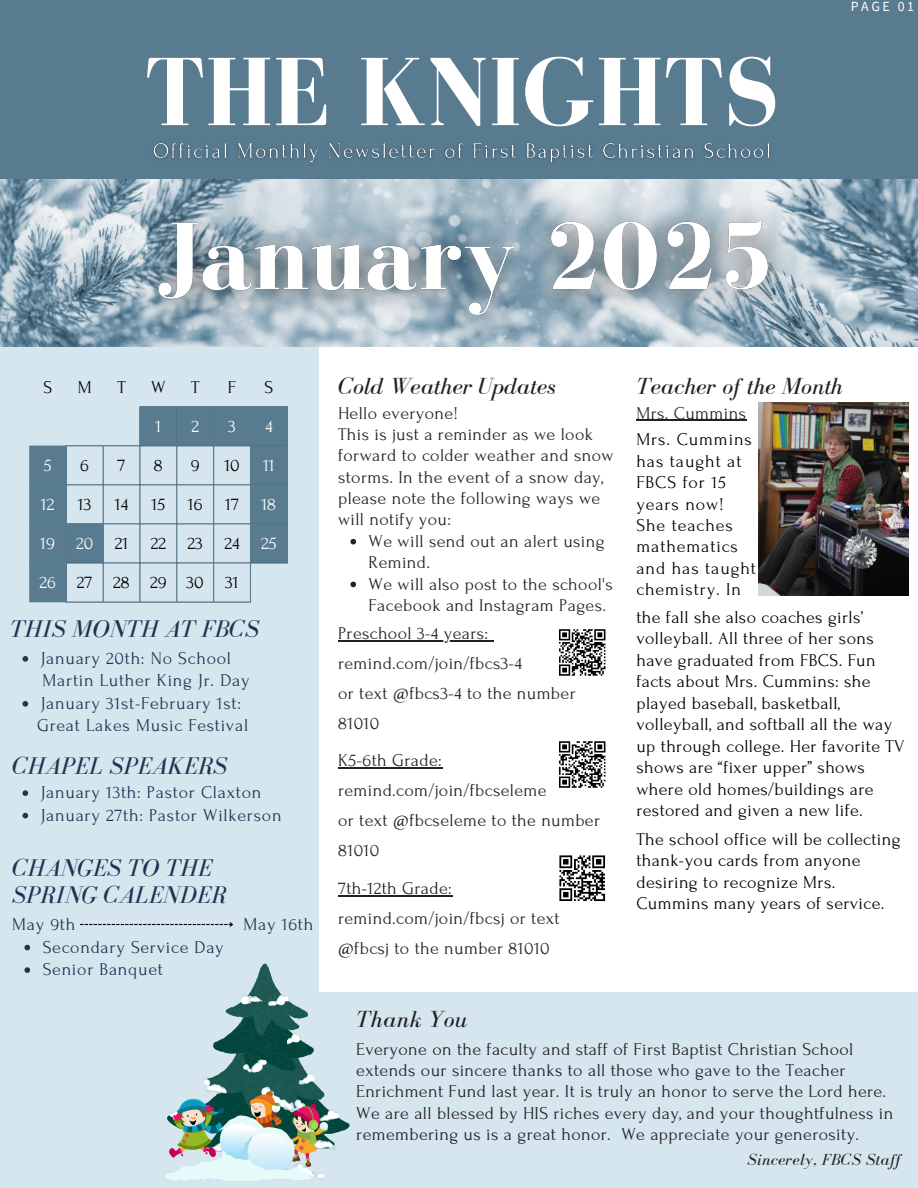
<style>
.page{position:relative;width:918px;height:1188px;background:#fff}
.page>*{position:absolute;margin:0;border:0;box-sizing:border-box;transform-origin:0 0}
.t1{font:700 99.6px "Bodoni FLF";color:#fff}
.t2{font:italic 24.9px/26.8px "Bodoni FLF";color:#1b3552}
.t3{font:italic 24px "Bodoni FLF";color:#222}
.t4{font:italic 24px "Bodoni FLF";letter-spacing:.02em;color:#222}
.t5{font:18px/21.3px "Forum";letter-spacing:.02em;color:#222}
.t6{font:18px/21.5px "Forum";letter-spacing:.02em;color:#000}
.t7{font:18px "Forum";letter-spacing:.04em;color:#1b3552}
.t8{font:18px/21.3px "Forum";letter-spacing:.05em;color:#000}
.t9{font:18px "Forum";color:#fff}
.t10{font:italic 16.5px "Bodoni FLF";letter-spacing:.02em;color:#222}
.t11{font:13.95px "Source Sans Pro";letter-spacing:.18em;color:#fff}
</style>
<div class="page">
<div style="left:0;top:328px;width:319px;height:860px;background:#d6e6ef"></div>
<div style="left:304px;top:992px;width:614px;height:196px;background:#d6e6ef"></div>
<img style="left:0;top:179px;width:918px;height:168px">
<svg style="left:203px;top:964px;width:147px;height:187px"></svg>
<img style="left:165px;top:1092px;width:162px;height:89px">
<svg style="left:350px;top:539px;width:6px;height:6px"></svg>
<svg style="left:350px;top:582px;width:6px;height:5px"></svg>
<svg style="left:30px;top:407px;width:257px;height:195px"></svg>
<hr style="left:66px;top:446px;width:1px;height:155px;background:#587b90">
<hr style="left:103px;top:446px;width:1px;height:155px;background:#587b90">
<hr style="left:139px;top:407px;width:2px;height:194px;background:#587b90">
<hr style="left:176px;top:407px;width:1px;height:194px;background:#587b90">
<hr style="left:213px;top:407px;width:1px;height:194px;background:#587b90">
<hr style="left:250px;top:407px;width:1px;height:194px;background:#587b90">
<hr style="left:287px;top:407px;width:1px;height:155px;background:#587b90">
<hr style="left:139px;top:406px;width:149px;height:1px;background:#587b90">
<hr style="left:66px;top:445px;width:222px;height:1px;background:#587b90">
<hr style="left:66px;top:484px;width:222px;height:1px;background:#587b90">
<hr style="left:66px;top:523px;width:222px;height:1px;background:#587b90">
<hr style="left:66px;top:562px;width:222px;height:2px;background:#587b90">
<hr style="left:66px;top:601px;width:185px;height:2px;background:#587b90">
<svg style="left:24px;top:945px;width:6px;height:5px"></svg>
<svg style="left:24px;top:967px;width:6px;height:6px"></svg>
<svg style="left:80px;top:922px;width:153px;height:5px"></svg>
<hr style="left:338px;top:640px;width:151px;height:1px;background:#222">
<hr style="left:338px;top:767px;width:104px;height:2px;background:#222">
<hr style="left:338px;top:895px;width:114px;height:1px;background:#222">
<svg style="left:559px;top:629px;width:47px;height:47px"></svg>
<svg style="left:559px;top:741px;width:47px;height:47px"></svg>
<svg style="left:559px;top:855px;width:46px;height:46px"></svg>
<div style="left:0;top:0;width:918px;height:179px;background:#587b90"></div>
<svg style="left:23px;top:656px;width:5px;height:6px"></svg>
<svg style="left:23px;top:701px;width:5px;height:6px"></svg>
<img style="left:153px;top:143px;width:617px;height:20px">
<img style="left:116px;top:180px;width:695px;height:167px">
<svg style="left:23px;top:790px;width:5px;height:6px"></svg>
<svg style="left:23px;top:813px;width:5px;height:5px"></svg>
<img style="left:759px;top:403px;width:149px;height:192px">
<hr style="left:636px;top:420px;width:110px;height:1px;background:#222">
<p class="t1" style="left:145px;top:38px;width:636px">THE KNIGHTS</p>
<h4 class="t11" style="left:851px;top:-2px;width:65px">PAGE 01</h4>
<p class="t6" style="left:43px;top:376px;width:10px">S</p>
<p class="t6" style="left:78px;top:376px;width:15px">M</p>
<p class="t6" style="left:117px;top:376px;width:10px">T</p>
<p class="t6" style="left:151px;top:376px;width:16px">W</p>
<p class="t6" style="left:191px;top:376px;width:10px">T</p>
<p class="t6" style="left:228px;top:376px;width:10px">F</p>
<p class="t6" style="left:264px;top:376px;width:10px">S</p>
<p class="t9" style="left:155px;top:417px;width:7px">1</p>
<p class="t9" style="left:191px;top:417px;width:9px">2</p>
<p class="t9" style="left:228px;top:417px;width:9px">3</p>
<p class="t9" style="left:265px;top:417px;width:9px">4</p>
<p class="t9" style="left:44px;top:455px;width:9px">5</p>
<p class="t6" style="left:80px;top:455px;width:10px">6</p>
<p class="t6" style="left:118px;top:455px;width:9px">7</p>
<p class="t6" style="left:154px;top:455px;width:11px">8</p>
<p class="t6" style="left:191px;top:455px;width:10px">9</p>
<p class="t6" style="left:224px;top:455px;width:17px">10</p>
<p class="t9" style="left:263px;top:456px;width:13px">11</p>
<p class="t9" style="left:41px;top:494px;width:15px">12</p>
<p class="t6" style="left:78px;top:494px;width:15px">13</p>
<p class="t6" style="left:115px;top:494px;width:15px">14</p>
<p class="t6" style="left:152px;top:494px;width:15px">15</p>
<p class="t6" style="left:188px;top:494px;width:16px">16</p>
<p class="t6" style="left:225px;top:494px;width:15px">17</p>
<p class="t9" style="left:261px;top:495px;width:16px">18</p>
<p class="t9" style="left:40px;top:533px;width:16px">19</p>
<p class="t9" style="left:76px;top:534px;width:19px">20</p>
<p class="t6" style="left:115px;top:533px;width:15px">21</p>
<p class="t6" style="left:151px;top:533px;width:17px">22</p>
<p class="t6" style="left:188px;top:533px;width:17px">23</p>
<p class="t6" style="left:224px;top:533px;width:17px">24</p>
<p class="t9" style="left:261px;top:534px;width:17px">25</p>
<p class="t9" style="left:39px;top:572px;width:18px">26</p>
<p class="t6" style="left:77px;top:572px;width:17px">27</p>
<p class="t6" style="left:113px;top:572px;width:18px">28</p>
<p class="t6" style="left:150px;top:572px;width:18px">29</p>
<p class="t6" style="left:187px;top:572px;width:19px">30</p>
<p class="t6" style="left:225px;top:572px;width:15px">31</p>
<p class="t2" style="left:10px;top:615px;width:250px">THIS MONTH AT FBCS</p>
<h3 class="t7" style="left:41px;top:648px;width:192px">January 20th: No School</h3>
<h6 class="t7" style="left:43px;top:671px;width:209px">Martin Luther King Jr. Day</h6>
<p class="t7" style="left:41px;top:693px;width:202px">January 31st-February 1st:</p>
<p class="t7" style="left:37px;top:716px;width:213px">Great Lakes Music Festival</p>
<p class="t2" style="left:12px;top:752px;width:217px">CHAPEL SPEAKERS</p>
<h6 class="t7" style="left:41px;top:783px;width:222px">January 13th: Pastor Claxton</h6>
<p class="t7" style="left:41px;top:805px;width:242px">January 27th: Pastor Wilkerson</p>
<h6 class="t2" style="left:12px;top:855px;width:216px">CHANGES TO THE<br>SPRING CALENDER</h6>
<h3 class="t7" style="left:12px;top:915px;width:65px">May 9th</h3>
<h3 class="t7" style="left:244px;top:915px;width:71px">May 16th</h3>
<p class="t7" style="left:43px;top:937px;width:183px">Secondary Service Day</p>
<h6 class="t7" style="left:43px;top:960px;width:122px">Senior Banquet</h6>
<h4 class="t3" style="left:338px;top:373px;width:219px">Cold Weather Updates</h4>
<p class="t5" style="left:338px;top:402px;width:277px">Hello everyone!<br>This is just a reminder as we look forward to colder weather and snow storms. In the event of a snow day, please note the following ways we will notify you:</p>
<h1 class="t5" style="left:369px;top:531px;width:237px">We will send out an alert using<br>Remind.</h1>
<p class="t5" style="left:369px;top:573px;width:246px">We will also post to the school's<br>Facebook and Instagram Pages.</p>
<p class="t5" style="left:338px;top:618px;width:239px;line-height:30px">Preschool 3-4 years: remind.com/join/fbcs3-4<br>or text @fbcs3-4 to the number<br>81010</p>
<h6 class="t5" style="left:338px;top:746px;width:264px;line-height:30px">K5-6th Grade: remind.com/join/fbcseleme<br>or text @fbcseleme to the number<br>81010</h6>
<h3 class="t5" style="left:338px;top:873px;width:223px;line-height:30px">7th-12th Grade: remind.com/join/fbcsj or text @fbcsj to the number 81010</h3>
<p class="t3" style="left:636px;top:373px;width:208px">Teacher of the Month</p>
<h6 class="t5" style="left:636px;top:403px;width:111px">Mrs. Cummins</h6>
<h6 class="t8" style="left:636px;top:429px;width:121px">Mrs. Cummins has taught at<br>FBCS for 15 years now!<br>She teaches mathematics and has taught chemistry. In</h6>
<h6 class="t6" style="left:636px;top:607px;width:270px">the fall she also coaches girls’ volleyball. All three of her sons have graduated from FBCS. Fun facts about Mrs. Cummins: she played baseball, basketball, volleyball, and softball all the way up through college. Her favorite TV shows are “fixer upper” shows where old homes/buildings are restored and given a new life.</h6>
<h6 class="t6" style="left:636px;top:829px;width:266px">The school office will be collecting thank-you cards from anyone desiring to recognize Mrs.<br>Cummins many years of service.</h6>
<p class="t4" style="left:356px;top:1006px;width:112px">Thank You</p>
<p class="t5" style="left:356px;top:1039px;width:539px">Everyone on the faculty and staff of First Baptist Christian School extends our sincere thanks to all those who gave to the Teacher Enrichment Fund last year. It is truly an honor to serve the Lord here.<br>We are all blessed by HIS riches every day, and your thoughtfulness in remembering us is a great honor. We appreciate your generosity.</p>
<p class="t10" style="left:748px;top:1151px;width:155px">Sincerely, FBCS Staff</p>
</div>
